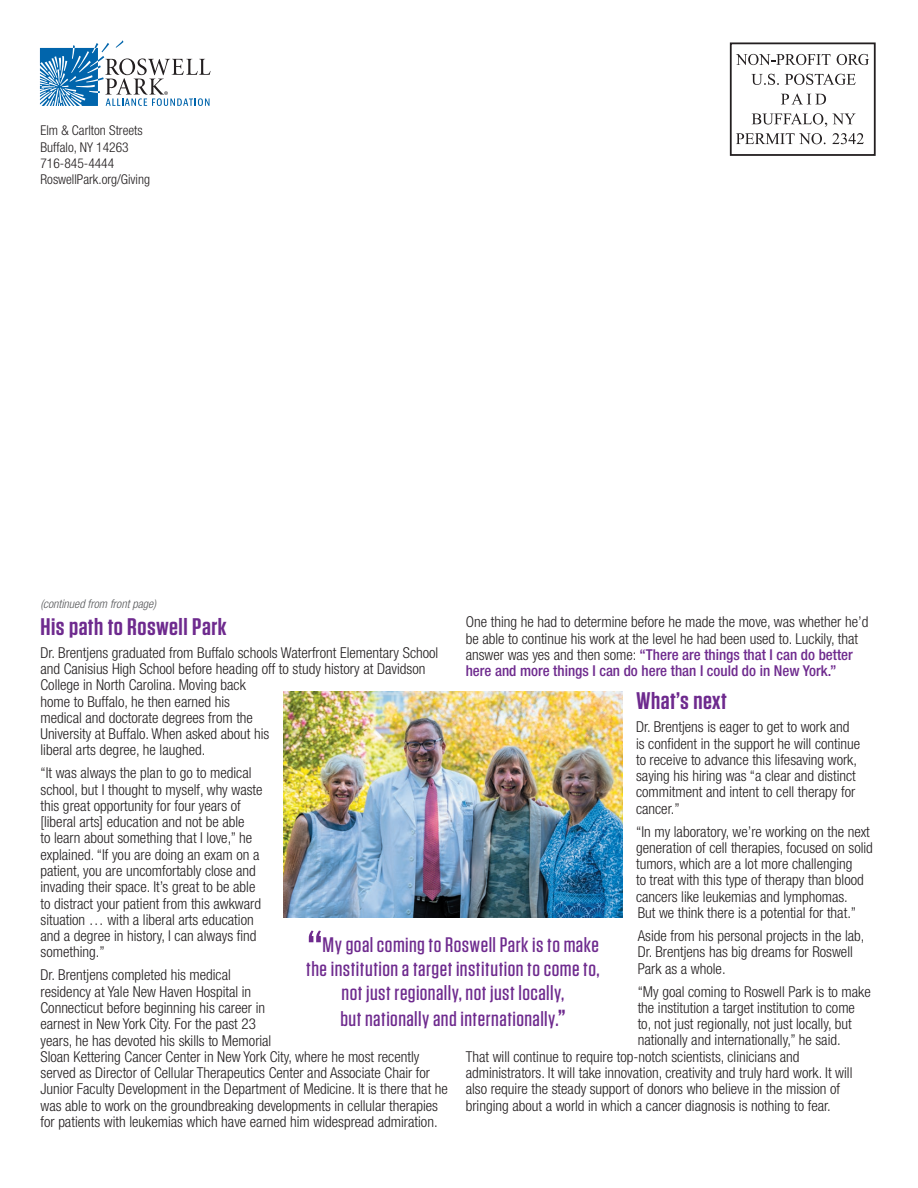
<style>
.page{position:relative;width:918px;height:1188px;background:#fff}
.page>*{position:absolute;margin:0;border:0;box-sizing:border-box;transform-origin:0 0}
.t1{font:500 54px "Tungsten";color:#6e2a8e;scale:1.1 1}
.t2{font:600 24px "Tungsten";letter-spacing:.02em;color:#6e2a8e;scale:1.1 1}
.t3{font:500 21px "Tungsten";letter-spacing:.02em;color:#6e2a8e;scale:1.1 1}
.t4{font:300 condensed 15px/16.2px "Helvetica Neue";color:#231f20}
.t5{font:300 condensed 13.5px/16.2px "Helvetica Neue";color:#231f20}
.t6{font:italic 300 condensed 12px "Helvetica Neue";color:#57585a}
.s1{font-weight:500;color:#6e2a8e}
.s2{font-weight:600;font-size:23.25px}
</style>
<div class="page">
<svg style="left:40px;top:40px;width:171px;height:66px"></svg>
<div style="left:730px;top:42px;width:146px;height:114px;border:2px solid #231f20"></div>
<svg style="left:736px;top:54px;width:95px;height:11px"></svg>
<svg style="left:751px;top:74px;width:28px;height:11px"></svg>
<svg style="left:837px;top:54px;width:32px;height:11px"></svg>
<svg style="left:785px;top:74px;width:71px;height:11px"></svg>
<svg style="left:781px;top:93px;width:45px;height:11px"></svg>
<svg style="left:752px;top:113px;width:104px;height:14px"></svg>
<svg style="left:736px;top:133px;width:90px;height:11px"></svg>
<svg style="left:832px;top:133px;width:32px;height:11px"></svg>
<img style="left:283px;top:692px;width:340px;height:226px">
<p class="t5" style="left:40px;top:122px;width:111px">Elm &amp; Carlton Streets<br>Buffalo, NY 14263<br>716-845-4444<br>RoswellPark.org/Giving</p>
<p class="t6" style="left:40px;top:597px;width:117px">(continued from front page)</p>
<p class="t4" style="left:466px;top:614px;width:404px">One thing he had to determine before he made the move, was whether he’d be able to continue his work at the level he had been used to. Luckily, that answer was yes and then some: <span class="s1">“There are things that I can do better here and more things I can do here than I could do in New York.”</span></p>
<h2 class="t2" style="left:636px;top:688px;width:84px">What’s next</h2>
<p class="t4" style="left:636px;top:719px;width:226px">Dr. Brentjens is eager to get to work and is confident in the support he will continue to receive to advance this lifesaving work, saying his hiring was “a clear and distinct commitment and intent to cell therapy for cancer.”</p>
<p class="t4" style="left:636px;top:823px;width:238px">“In my laboratory, we’re working on the next generation of cell therapies, focused on solid tumors, which are a lot more challenging<br>to treat with this type of therapy than blood cancers like leukemias and lymphomas.<br>But we think there is a potential for that.”</p>
<p class="t4" style="left:638px;top:928px;width:228px">Aside from his personal projects in the lab,<br>Dr. Brentjens has big dreams for Roswell<br>Park as a whole.</p>
<p class="t4" style="left:638px;top:983px;width:235px">“My goal coming to Roswell Park is to make</p>
<p class="t4" style="left:638px;top:999px;width:219px">the institution a target institution to come</p>
<p class="t4" style="left:638px;top:1016px;width:216px">to, not just regionally, not just locally, but</p>
<p class="t4" style="left:638px;top:1032px;width:205px">nationally and internationally,” he said.</p>
<p class="t4" style="left:466px;top:1048px;width:335px">That will continue to require top-notch scientists, clinicians and</p>
<p class="t4" style="left:466px;top:1064px;width:388px">administrators. It will take innovation, creativity and truly hard work. It will</p>
<p class="t4" style="left:466px;top:1081px;width:376px">also require the steady support of donors who believe in the mission of</p>
<p class="t4" style="left:466px;top:1097px;width:367px">bringing about a world in which a cancer diagnosis is nothing to fear.</p>
<h2 class="t2" style="left:40px;top:614px;width:171px">His path to Roswell Park</h2>
<p class="t4" style="left:40px;top:644px;width:399px">Dr. Brentjens graduated from Buffalo schools Waterfront Elementary School and Canisius High School before heading off to study history at Davidson College in North Carolina. Moving back<br>home to Buffalo, he then earned his<br>medical and doctorate degrees from the<br>University at Buffalo. When asked about his<br>liberal arts degree, he laughed.</p>
<p class="t4" style="left:40px;top:765px;width:224px">“It was always the plan to go to medical school, but I thought to myself, why waste this great opportunity for four years of [liberal arts] education and not be able<br>to learn about something that I love,” he explained. “If you are doing an exam on a patient, you are uncomfortably close and invading their space. It’s great to be able to distract your patient from this awkward situation … with a liberal arts education and a degree in history, I can always find something.”</p>
<p class="t4" style="left:40px;top:967px;width:409px">Dr. Brentjens completed his medical<br>residency at Yale New Haven Hospital in<br>Connecticut before beginning his career in<br>earnest in New York City. For the past 23<br>years, he has devoted his skills to Memorial<br>Sloan Kettering Cancer Center in New York City, where he most recently served as Director of Cellular Therapeutics Center and Associate Chair for Junior Faculty Development in the Department of Medicine. It is there that he was able to work on the groundbreaking developments in cellular therapies for patients with leukemias which have earned him widespread admiration.</p>
<h1 class="t1" style="left:307px;top:922px;width:16px">“</h1>
<h3 class="t3" style="left:322px;top:934px;width:253px">My goal coming to Roswell Park is to make</h3>
<h3 class="t3" style="left:306px;top:958px;width:268px">the institution a target institution to come to,</h3>
<h3 class="t3" style="left:342px;top:982px;width:204px">not just regionally, not just locally,</h3>
<h3 class="t3" style="left:340px;top:1007px;width:206px">but nationally and internationally.<span class="s2">”</span></h3>
</div>
